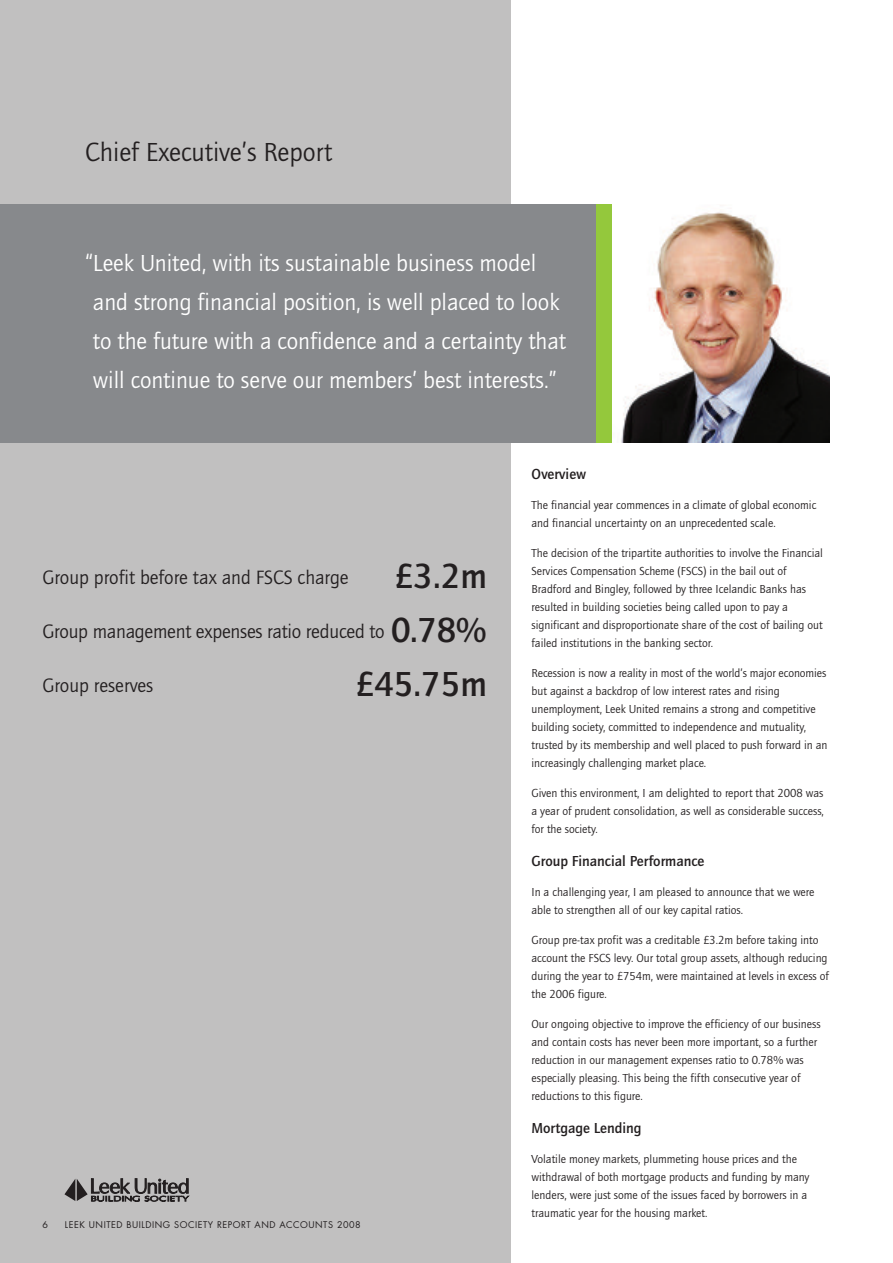
<style>
.page{position:relative;width:893px;height:1263px;background:#fff}
.page>*{position:absolute;margin:0;border:0;box-sizing:border-box;transform-origin:0 0}
.t1{font:500 35.85px "Quay Sans EF";color:#231f20}
.t2{font:27px "Quay Sans EF";color:#231f20}
.t3{font:24px/39px "Quay Sans EF";color:#fff}
.t4{font:19.95px "Quay Sans EF";letter-spacing:-.01em;color:#231f20}
.t5{font:500 15px "Quay Sans EF";color:#231f20}
.t6{font:12px/18px "Quay Sans EF";color:#231f20}
.t7{font:9px "Futura";letter-spacing:.06em;color:#231f20}
.s1{font-weight:500;font-size:35.85px}
</style>
<div class="page">
<div style="left:595px;top:204px;width:17px;height:238px;background:#94c83c"></div>
<div style="left:0;top:0;width:510px;height:1263px;background:#c1c0c0"></div>
<div style="left:0;top:204px;width:595px;height:238px;background:#87898c"></div>
<svg style="left:64px;top:1178px;width:125px;height:23px"></svg>
<img style="left:621px;top:212px;width:208px;height:230px">
<h2 class="t2" style="left:85px;top:141px;width:249px">Chief Executive’s Report</h2>
<h3 class="t3" style="left:93px;top:245px;width:475px;text-indent:-8px">“Leek United, with its sustainable business model and strong financial position, is well placed to look to the future with a confidence and a certainty that will continue to serve our members’ best interests.”</h3>
<h3 class="t4" style="left:43px;top:570px;width:308px">Group profit before tax and FSCS charge</h3>
<h1 class="t1" style="left:394px;top:562px;width:94px">£3.2m</h1>
<h3 class="t4" style="left:43px;top:624px;width:446px">Group management expenses ratio reduced to <span class="s1">0.78%</span></h3>
<h3 class="t4" style="left:43px;top:678px;width:112px">Group reserves</h3>
<h1 class="t1" style="left:355px;top:670px;width:134px">£45.75m</h1>
<p class="t7" style="left:43px;top:1220px;width:7px">6</p>
<p class="t7" style="left:65px;top:1220px;width:297px">LEEK UNITED BUILDING SOCIETY REPORT AND ACCOUNTS 2008</p>
<p class="t5" style="left:531px;top:468px;width:56px">Overview</p>
<p class="t6" style="left:531px;top:497px;width:286px">The financial year commences in a climate of global economic and financial uncertainty on an unprecedented scale.</p>
<p class="t6" style="left:531px;top:545px;width:293px">The decision of the tripartite authorities to involve the Financial Services Compensation Scheme (FSCS) in the bail out of Bradford and Bingley, followed by three Icelandic Banks has resulted in building societies being called upon to pay a significant and disproportionate share of the cost of bailing out failed institutions in the banking sector.</p>
<p class="t6" style="left:531px;top:665px;width:297px">Recession is now a reality in most of the world’s major economies but against a backdrop of low interest rates and rising unemployment, Leek United remains a strong and competitive building society, committed to independence and mutuality, trusted by its membership and well placed to push forward in an increasingly challenging market place.</p>
<p class="t6" style="left:531px;top:785px;width:294px;text-align:justify">Given this environment, I am delighted to report that 2008 was a year of prudent consolidation, as well as considerable success, for the society.</p>
<p class="t5" style="left:531px;top:855px;width:174px">Group Financial Performance</p>
<p class="t6" style="left:531px;top:884px;width:284px">In a challenging year, I am pleased to announce that we were able to strengthen all of our key capital ratios.</p>
<p class="t6" style="left:531px;top:932px;width:299px">Group pre-tax profit was a creditable £3.2m before taking into account the FSCS levy. Our total group assets, although reducing during the year to £754m, were maintained at levels in excess of the 2006 figure.</p>
<p class="t6" style="left:531px;top:1016px;width:291px">Our ongoing objective to improve the efficiency of our business and contain costs has never been more important, so a further reduction in our management expenses ratio to 0.78% was especially pleasing. This being the fifth consecutive year of reductions to this figure.</p>
<p class="t5" style="left:531px;top:1122px;width:112px">Mortgage Lending</p>
<p class="t6" style="left:531px;top:1151px;width:279px">Volatile money markets, plummeting house prices and the withdrawal of both mortgage products and funding by many lenders, were just some of the issues faced by borrowers in a traumatic year for the housing market.</p>
</div>
